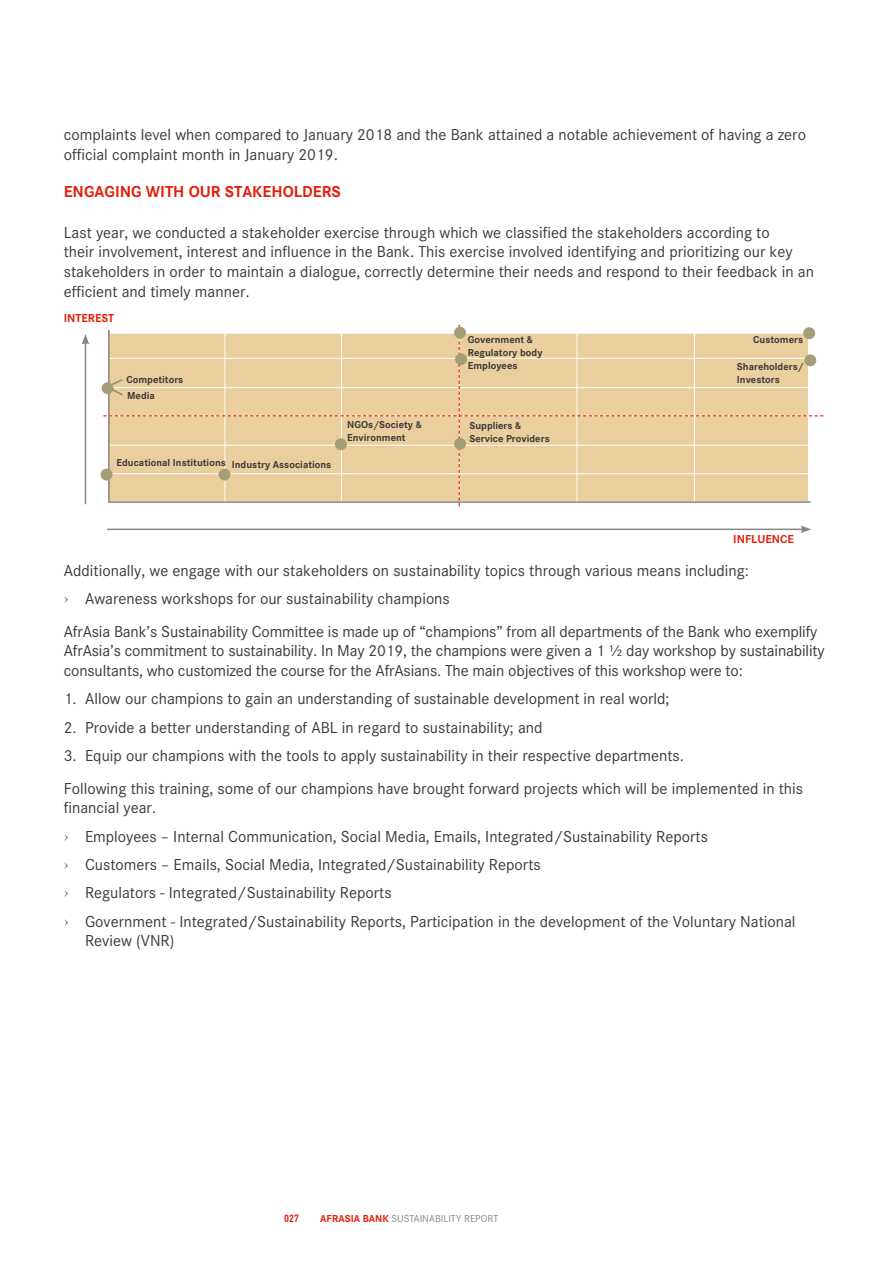
<style>
.page{position:relative;width:893px;height:1263px;background:#fff}
.page>*{position:absolute;margin:0;border:0;box-sizing:border-box;transform-origin:0 0}
.t1{font:16.5px/19.8px "Corporate S";color:#3a3a39}
.t2{font:700 16.5px "Corporate S";color:#e41e0a}
.t3{font:700 12px "Corporate S";color:#e41e0a}
.t4{font:700 10.5px/12.6px "Corporate S";color:#3a3a39}
.t5{font:10.5px "Corporate S";color:#868786}
.t6{font:500 10.5px "PF Din Text Cond Pro";color:#e41e0a}
.s1{font-family:"Lust"}
.s2{font-weight:700;color:#e41e0a}
</style>
<div class="page">
<hr style="left:107px;top:529px;width:696px;height:1px;background:#868786">
<svg style="left:801px;top:525px;width:10px;height:8px"></svg>
<hr style="left:85px;top:342px;width:1px;height:162px;background:#868786">
<svg style="left:82px;top:334px;width:7px;height:10px"></svg>
<svg style="left:107px;top:328px;width:705px;height:176px;background:#ebcfa3"></svg>
<div style="left:101px;top:469px;width:11px;height:11px;background:#a49e77;border-radius:50%"></div>
<div style="left:102px;top:382px;width:12px;height:12px;background:#a49e77;border-radius:50%"></div>
<p class="t1" style="left:64px;top:125px;width:744px">complaints level when compared to January 2018 and the Bank attained a notable achievement of having a zero official complaint month in January 2019.</p>
<p class="t2" style="left:64px;top:182px;width:279px">ENGAGING WITH OUR STAKEHOLDERS</p>
<p class="t1" style="left:64px;top:222px;width:752px">Last year, we conducted a stakeholder exercise through which we classified the stakeholders according to<br>their involvement, interest and influence in the Bank. This exercise involved identifying and prioritizing our key stakeholders in order to maintain a dialogue, correctly determine their needs and respond to their feedback in an efficient and timely manner.</p>
<p class="t4" style="left:468px;top:334px;width:76px">Government &amp;<br>Regulatory body<br>Employees</p>
<p class="t3" style="left:64px;top:311px;width:52px">INTEREST</p>
<p class="t4" style="left:753px;top:333px;width:51px">Customers</p>
<p class="t4" style="left:737px;top:360px;width:68px">Shareholders/<br>Investors</p>
<p class="t4" style="left:127px;top:371px;width:58px;line-height:16.5px">Competitors<br>Media</p>
<p class="t4" style="left:117px;top:456px;width:111px">Educational Institutions</p>
<p class="t4" style="left:232px;top:458px;width:101px">Industry Associations</p>
<p class="t4" style="left:347px;top:419px;width:76px">NGOs/Society &amp;<br>Environment</p>
<p class="t4" style="left:469px;top:419px;width:82px">Suppliers &amp;<br>Service Providers</p>
<p class="t3" style="left:733px;top:532px;width:62px">INFLUENCE</p>
<p class="t1" style="left:64px;top:556px;width:687px;line-height:28.3px">Additionally, we engage with our stakeholders on sustainability topics through various means including: <span class="s1">›</span> Awareness workshops for our sustainability champions</p>
<p class="t1" style="left:64px;top:621px;width:762px">AfrAsia Bank’s Sustainability Committee is made up of “champions” from all departments of the Bank who exemplify<br>AfrAsia’s commitment to sustainability. In May 2019, the champions were given a 1 ½ day workshop by sustainability consultants, who customized the course for the AfrAsians. The main objectives of this workshop were to:</p>
<p class="t1" style="left:64px;top:689px;width:607px">1. Allow our champions to gain an understanding of sustainable development in real world;</p>
<p class="t1" style="left:64px;top:717px;width:480px">2. Provide a better understanding of ABL in regard to sustainability; and</p>
<p class="t1" style="left:64px;top:739px;width:741px;line-height:32.5px">3. Equip our champions with the tools to apply sustainability in their respective departments.<br>Following this training, some of our champions have brought forward projects which will be implemented in this</p>
<p class="t1" style="left:64px;top:794px;width:733px;line-height:28.3px">financial year.<br><span class="s1">›</span> Employees – Internal Communication, Social Media, Emails, Integrated/Sustainability Reports<br><span class="s1">›</span> Customers – Emails, Social Media, Integrated/Sustainability Reports<br><span class="s1">›</span> Regulators - Integrated/Sustainability Reports<br><span class="s1">›</span> Government - Integrated/Sustainability Reports, Participation in the development of the Voluntary National</p>
<p class="t1" style="left:85px;top:931px;width:91px">Review (VNR)</p>
<p class="t6" style="left:284px;top:1212px;width:16px">027</p>
<p class="t5" style="left:320px;top:1213px;width:179px"><span class="s2">AFRASIA BANK</span> SUSTAINABILITY REPORT</p>
</div>
